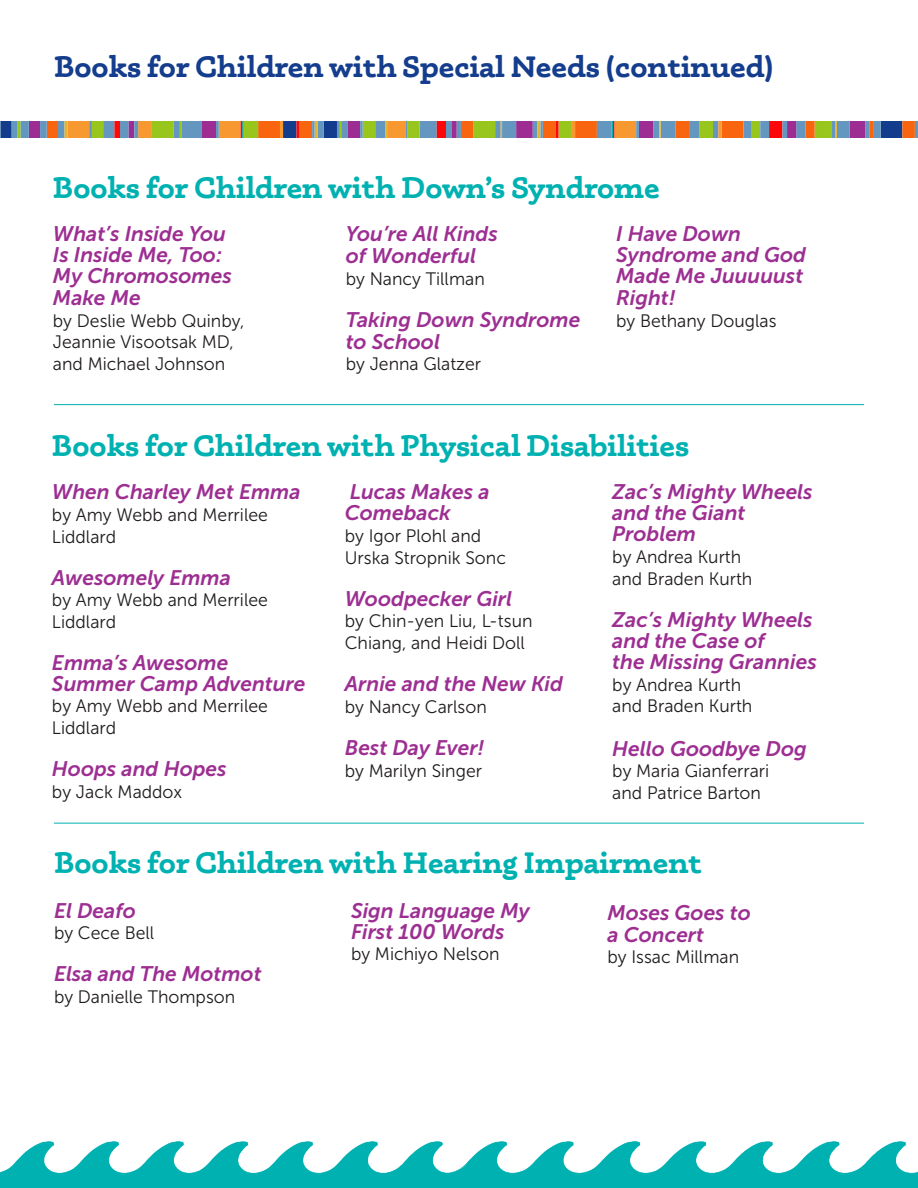
<style>
.page{position:relative;width:918px;height:1188px;background:#fff}
.page>*{position:absolute;margin:0;border:0;box-sizing:border-box;transform-origin:0 0}
.t1{font:700 30px "Phoreus Cherokee";color:#00b1b1}
.Book_Category{font:700 30px "Phoreus Cherokee";color:#143d8d}
.t2{font:italic 21px/21px "Museo Sans 700";color:#9d2e92}
.t3{font:18px/21.6px "Museo Sans 300";color:#1f1b1c}
</style>
<div class="page">
<img style="left:467px;top:1142px;width:451px;height:46px">
<img style="left:0;top:1142px;width:467px;height:46px">
<svg style="left:0;top:122px;width:918px;height:16px;background:#a08166"></svg>
<hr style="left:54px;top:823px;width:810px;height:1px;background:#00b1b1">
<hr style="left:54px;top:404px;width:810px;height:1px;background:#00b1b1">
<p class="Book_Category" style="left:54px;top:48px;width:721px">Books for Children with Special Needs (continued)</p>
<p class="t1" style="left:53px;top:169px;width:608px">Books for Children with Down’s Syndrome</p>
<p class="t2" style="left:53px;top:224px;width:175px">What’s Inside You</p>
<p class="t2" style="left:53px;top:245px;width:171px">Is Inside Me, Too:</p>
<p class="t2" style="left:53px;top:266px;width:180px">My Chromosomes</p>
<p class="t2" style="left:53px;top:287px;width:89px">Make Me</p>
<p class="t3" style="left:53px;top:310px;width:193px">by Deslie Webb Quinby,</p>
<p class="t3" style="left:53px;top:331px;width:182px">Jeannie Visootsak MD,</p>
<p class="t3" style="left:53px;top:353px;width:174px">and Michael Johnson</p>
<p class="t2" style="left:346px;top:223px;width:154px;line-height:21.6px">You’re All Kinds of Wonderful</p>
<p class="t3" style="left:346px;top:268px;width:141px">by Nancy Tillman</p>
<p class="t2" style="left:346px;top:309px;width:236px;line-height:21.6px">Taking Down Syndrome to School</p>
<p class="t3" style="left:346px;top:353px;width:137px">by Jenna Glatzer</p>
<p class="t2" style="left:616px;top:223px;width:191px">I Have Down<br>Syndrome and God<br>Made Me Juuuuust<br>Right!</p>
<p class="t3" style="left:616px;top:310px;width:162px">by Bethany Douglas</p>
<p class="t1" style="left:52px;top:427px;width:639px">Books for Children with Physical Disabilities</p>
<p class="t2" style="left:612px;top:482px;width:202px">Zac’s Mighty Wheels and the Giant<br>Problem</p>
<p class="t3" style="left:612px;top:546px;width:142px">by Andrea Kurth and Braden Kurth</p>
<p class="t2" style="left:612px;top:609px;width:206px">Zac’s Mighty Wheels and the Case of<br>the Missing Grannies</p>
<p class="t3" style="left:612px;top:674px;width:142px">by Andrea Kurth and Braden Kurth</p>
<p class="t2" style="left:612px;top:738px;width:196px">Hello Goodbye Dog</p>
<p class="t3" style="left:612px;top:760px;width:158px">by Maria Gianferrari and Patrice Barton</p>
<p class="t2" style="left:52px;top:482px;width:250px">When Charley Met Emma</p>
<p class="t3" style="left:52px;top:504px;width:217px">by Amy Webb and Merrilee<br>Liddlard</p>
<p class="t2" style="left:52px;top:567px;width:181px">Awesomely Emma</p>
<p class="t3" style="left:52px;top:589px;width:217px">by Amy Webb and Merrilee<br>Liddlard</p>
<p class="t2" style="left:52px;top:652px;width:255px">Emma’s Awesome<br>Summer Camp Adventure</p>
<p class="t3" style="left:52px;top:696px;width:217px">by Amy Webb and Merrilee<br>Liddlard</p>
<p class="t2" style="left:52px;top:758px;width:176px">Hoops and Hopes</p>
<p class="t3" style="left:52px;top:781px;width:132px">by Jack Maddox</p>
<p class="t2" style="left:345px;top:482px;width:146px">Lucas Makes a<br>Comeback</p>
<p class="t3" style="left:345px;top:525px;width:163px">by Igor Plohl and<br>Urska Stropnik Sonc</p>
<p class="t2" style="left:345px;top:588px;width:169px">Woodpecker Girl</p>
<p class="t3" style="left:345px;top:610px;width:189px">by Chin-yen Liu, L-tsun<br>Chiang, and Heidi Doll</p>
<p class="t2" style="left:345px;top:674px;width:220px">Arnie and the New Kid</p>
<p class="t3" style="left:345px;top:696px;width:143px">by Nancy Carlson</p>
<p class="t2" style="left:345px;top:737px;width:141px">Best Day Ever!</p>
<p class="t3" style="left:345px;top:760px;width:139px">by Marilyn Singer</p>
<p class="t1" style="left:54px;top:844px;width:649px">Books for Children with Hearing Impairment</p>
<p class="t2" style="left:608px;top:902px;width:145px">Moses Goes to</p>
<p class="t2" style="left:608px;top:924px;width:98px">a Concert</p>
<p class="t3" style="left:608px;top:947px;width:133px">by Issac Millman</p>
<p class="t2" style="left:351px;top:900px;width:180px">Sign Language My<br>First 100 Words</p>
<p class="t3" style="left:351px;top:944px;width:150px">by Michiyo Nelson</p>
<p class="t2" style="left:54px;top:900px;width:83px">El Deafo</p>
<p class="t3" style="left:54px;top:923px;width:102px">by Cece Bell</p>
<p class="t2" style="left:54px;top:964px;width:209px">Elsa and The Motmot</p>
<p class="t3" style="left:54px;top:986px;width:183px">by Danielle Thompson</p>
</div>
